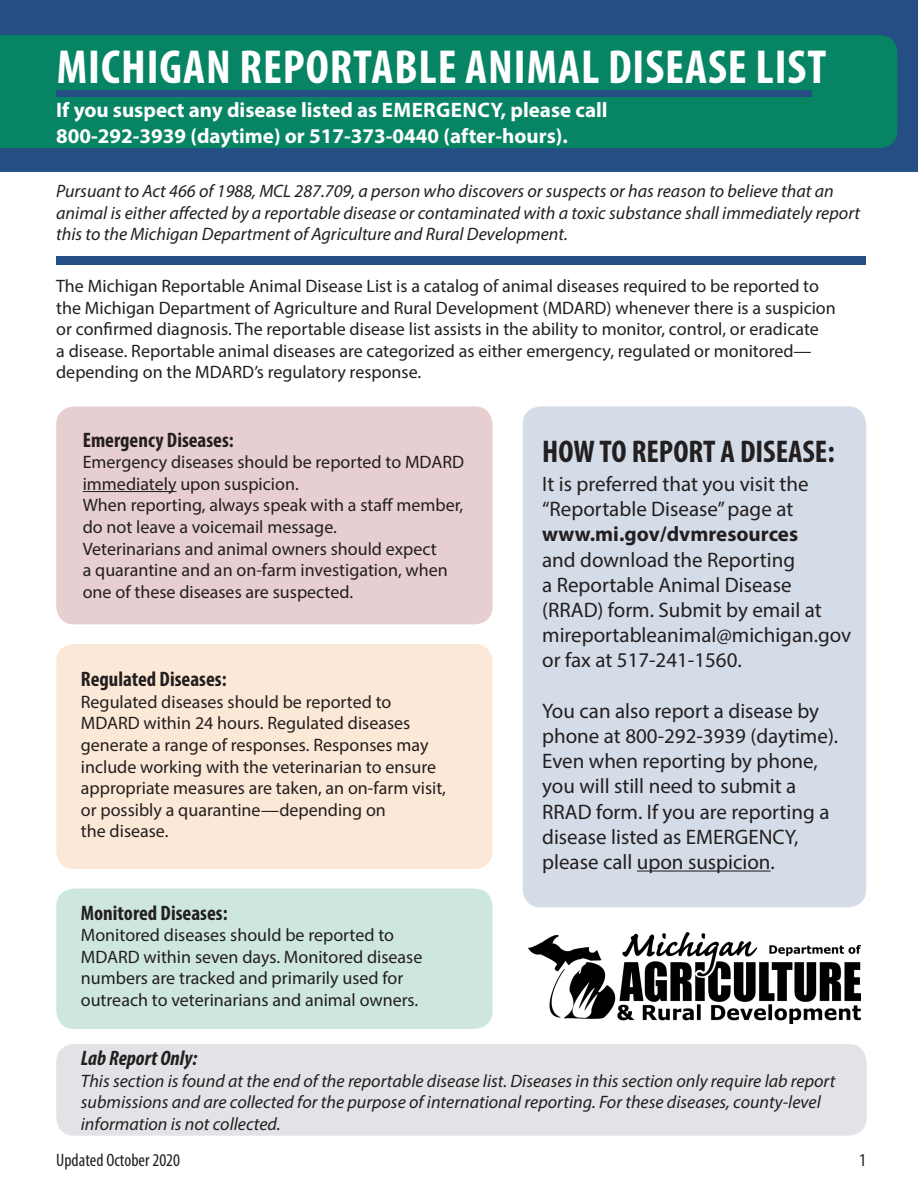
<style>
.page{position:relative;width:918px;height:1188px;background:#fff}
.page>*{position:absolute;margin:0;border:0;box-sizing:border-box;transform-origin:0 0}
.t1{font:700 condensed 48px "Myriad Pro";letter-spacing:.02em;color:#fff}
.t2{font:700 condensed 31.5px "Myriad Pro";color:#231f20}
.t3{font:21px/25.2px "Myriad Pro";color:#231f20}
.t4{font:700 21px/25.2px "Myriad Pro";color:#fff}
.t5{font:700 condensed 21px "Myriad Pro";color:#231f20}
.t6{font:italic 700 condensed 21px "Myriad Pro";color:#231f20}
.t7{font:18px/21.6px "Myriad Pro";color:#231f20}
.t8{font:italic 18px/21.6px "Myriad Pro";color:#231f20}
.t9{font:condensed 18px "Myriad Pro";color:#231f20}
.s1{font-weight:700}
</style>
<div class="page">
<div style="left:0;top:0;width:918px;height:172px;background:#254e85"></div>
<div style="left:0;top:35px;width:897px;height:113px;background:#068463"></div>
<div style="left:56px;top:256px;width:810px;height:9px;background:#254e85"></div>
<div style="left:56px;top:90px;width:756px;height:7px;background:#254e85"></div>
<div style="left:56px;top:406px;width:437px;height:218px;background:#e6ced1;border-radius:18px"></div>
<hr style="left:83px;top:491px;width:94px;height:1px;background:#231f20">
<div style="left:56px;top:644px;width:437px;height:225px;background:#fce8d6;border-radius:18px"></div>
<div style="left:56px;top:889px;width:437px;height:140px;background:#cee6e0;border-radius:18px"></div>
<div style="left:56px;top:1044px;width:811px;height:92px;background:#e2e3e6;border-radius:18px"></div>
<div style="left:523px;top:406px;width:343px;height:501px;background:#d4dce7;border-radius:18px"></div>
<hr style="left:637px;top:871px;width:134px;height:1px;background:#231f20">
<img style="left:528px;top:932px;width:333px;height:92px">
<p class="t1" style="left:57px;top:37px;width:771px">MICHIGAN REPORTABLE ANIMAL DISEASE LIST</p>
<p class="t4" style="left:56px;top:97px;width:553px">If you suspect any disease listed as EMERGENCY, please call<br>800-292-3939 (daytime) or 517-373-0440 (after-hours).</p>
<p class="t8" style="left:56px;top:180px;width:805px">Pursuant to Act 466 of 1988, MCL 287.709, a person who discovers or suspects or has reason to believe that an animal is either affected by a reportable disease or contaminated with a toxic substance shall immediately report this to the Michigan Department of Agriculture and Rural Development.</p>
<p class="t7" style="left:56px;top:275px;width:781px">The Michigan Reportable Animal Disease List is a catalog of animal diseases required to be reported to the Michigan Department of Agriculture and Rural Development (MDARD) whenever there is a suspicion or confirmed diagnosis. The reportable disease list assists in the ability to monitor, control, or eradicate<br>a disease. Reportable animal diseases are categorized as either emergency, regulated or monitored— depending on the MDARD’s regulatory response.</p>
<p class="t5" style="left:83px;top:426px;width:153px">Emergency Diseases:</p>
<p class="t7" style="left:83px;top:451px;width:383px">Emergency diseases should be reported to MDARD immediately upon suspicion.<br>When reporting, always speak with a staff member, do not leave a voicemail message.<br>Veterinarians and animal owners should expect<br>a quarantine and an on-farm investigation, when one of these diseases are suspected.</p>
<p class="t5" style="left:81px;top:666px;width:147px">Regulated Diseases:</p>
<p class="t7" style="left:81px;top:691px;width:367px">Regulated diseases should be reported to MDARD within 24 hours. Regulated diseases generate a range of responses. Responses may include working with the veterinarian to ensure appropriate measures are taken, an on-farm visit, or possibly a quarantine—depending on<br>the disease.</p>
<p class="t5" style="left:81px;top:900px;width:148px">Monitored Diseases:</p>
<p class="t7" style="left:81px;top:924px;width:343px">Monitored diseases should be reported to MDARD within seven days. Monitored disease numbers are tracked and primarily used for outreach to veterinarians and animal owners.</p>
<p class="t2" style="left:542px;top:432px;width:294px">HOW TO REPORT A DISEASE:</p>
<p class="t3" style="left:542px;top:471px;width:311px">It is preferred that you visit the “Reportable Disease” page at <span class="s1">www.mi.gov/dvmresources<br></span>and download the Reporting<br>a Reportable Animal Disease (RRAD) form. Submit by email at mireportableanimal@michigan.gov or fax at 517-241-1560.</p>
<p class="t3" style="left:542px;top:698px;width:298px">You can also report a disease by phone at 800-292-3939 (daytime).<br>Even when reporting by phone, you will still need to submit a<br>RRAD form. If you are reporting a disease listed as EMERGENCY, please call upon suspicion.</p>
<p class="t6" style="left:81px;top:1045px;width:118px">Lab Report Only:</p>
<p class="t8" style="left:81px;top:1070px;width:756px">This section is found at the end of the reportable disease list. Diseases in this section only require lab report submissions and are collected for the purpose of international reporting. For these diseases, county-level information is not collected.</p>
<p class="t9" style="left:56px;top:1149px;width:125px">Updated October 2020</p>
<p class="t9" style="left:859px;top:1149px;width:8px">1</p>
</div>
